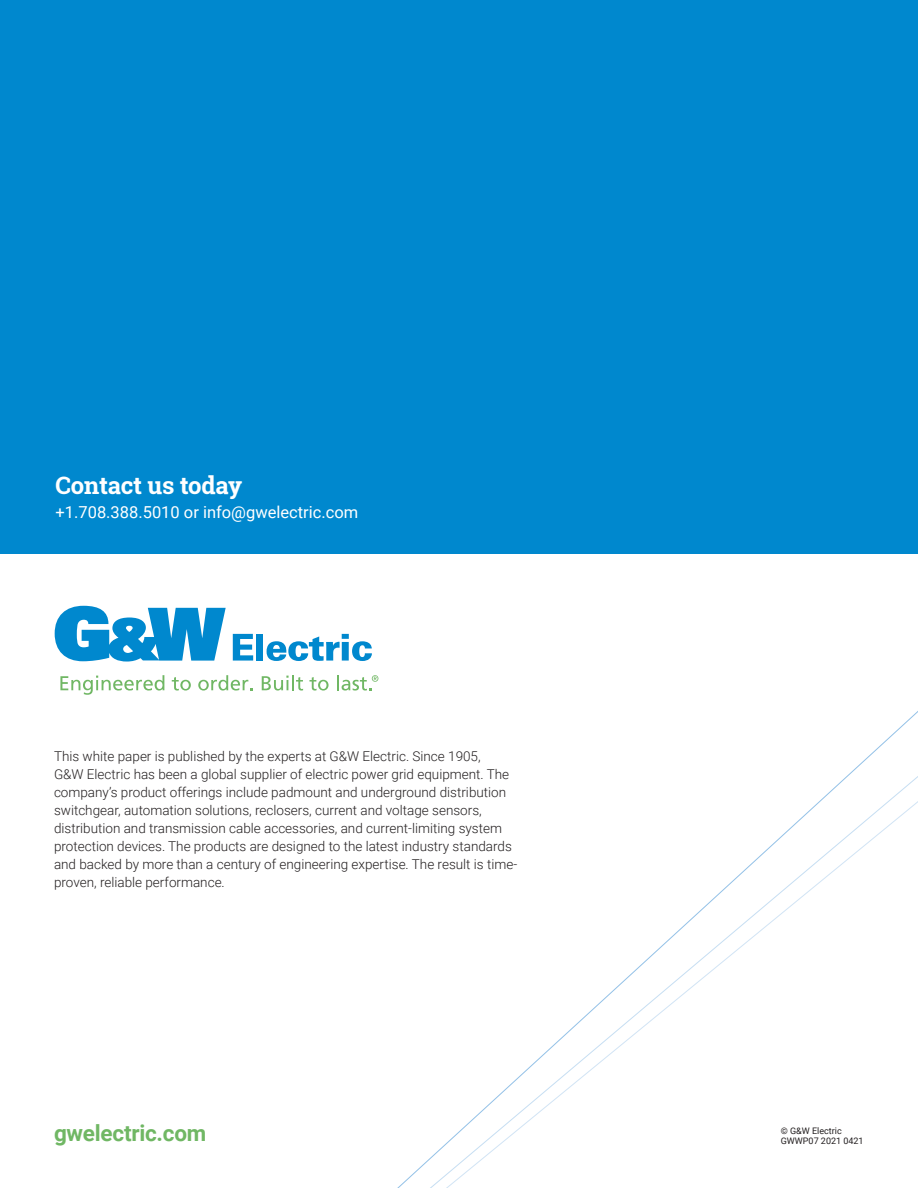
<style>
.page{position:relative;width:918px;height:1188px;background:#fff}
.page>*{position:absolute;margin:0;border:0;box-sizing:border-box;transform-origin:0 0}
.t1{font:700 24px "Roboto Slab";letter-spacing:-.01em;color:#fff}
.t2{font:700 22.5px "Roboto";letter-spacing:-.01em;color:#70b764}
.t3{font:16.5px "Roboto";color:#fff}
.t4{font:300 13.5px/18px "Roboto";color:#231f20}
.t5{font:9px "Roboto";color:#231f20}
</style>
<div class="page">
<div style="left:0;top:0;width:918px;height:553px;background:#0088ce"></div>
<svg style="left:394px;top:553px;width:524px;height:635px"></svg>
<svg style="left:55px;top:606px;width:171px;height:56px"></svg>
<svg style="left:233px;top:634px;width:20px;height:27px"></svg>
<div style="left:256px;top:634px;width:7px;height:27px;background:#0088ce"></div>
<svg style="left:267px;top:634px;width:105px;height:27px"></svg>
<svg style="left:60px;top:675px;width:104px;height:20px"></svg>
<svg style="left:172px;top:677px;width:19px;height:14px"></svg>
<svg style="left:198px;top:675px;width:55px;height:16px"></svg>
<svg style="left:262px;top:675px;width:41px;height:16px"></svg>
<svg style="left:309px;top:677px;width:20px;height:14px"></svg>
<svg style="left:337px;top:675px;width:41px;height:16px"></svg>
<p class="t1" style="left:56px;top:469px;width:188px">Contact us today</p>
<p class="t3" style="left:56px;top:501px;width:304px">+1.708.388.5010 or info@gwelectric.com</p>
<p class="t4" style="left:54px;top:747px;width:465px">This white paper is published by the experts at G&amp;W Electric. Since 1905,<br>G&amp;W Electric has been a global supplier of electric power grid equipment. The company’s product offerings include padmount and underground distribution switchgear, automation solutions, reclosers, current and voltage sensors, distribution and transmission cable accessories, and current-limiting system protection devices. The products are designed to the latest industry standards and backed by more than a century of engineering expertise. The result is time&shy;proven, reliable performance.</p>
<p class="t2" style="left:54px;top:1117px;width:154px">gwelectric.com</p>
<p class="t5" style="left:781px;top:1124px;width:62px">© G&amp;W Electric</p>
<p class="t5" style="left:781px;top:1135px;width:84px">GWWP07 2021 0421</p>
</div>
